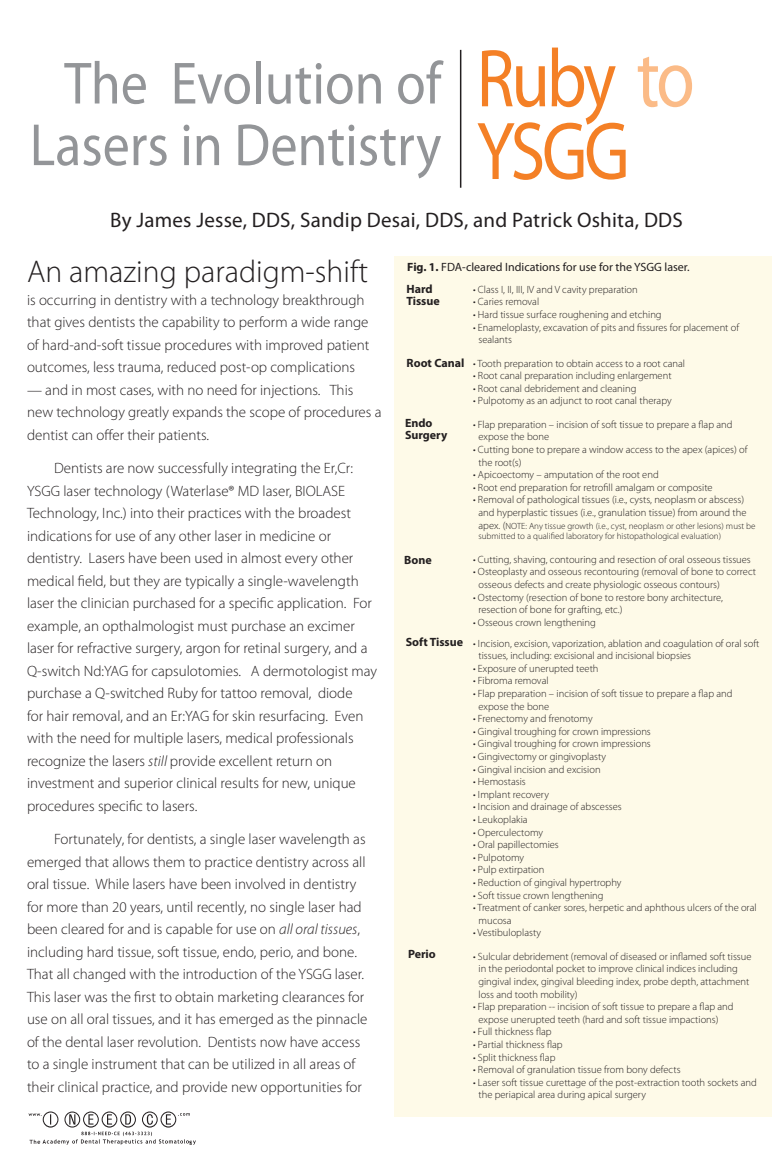
<style>
.page{position:relative;width:783px;height:1161px;background:#fff}
.page>*{position:absolute;margin:0;border:0;box-sizing:border-box;transform-origin:0 0}
.t1{font:82.8px/72.8px "Myriad Pro";letter-spacing:-.045em;color:#f48026;scale:.85 1}
.t2{font:60px "Myriad Pro";color:#939598;scale:.9 1}
.Body_Copy{font:300 31.5px "Myriad Pro";color:#231f20}
.Header1{font:21px "Myriad Pro";letter-spacing:.01em;color:#231f20}
.Body_Copy-2{font:300 15px/22.5px "Myriad Pro";color:#231f20}
.t3{font:12px "Myriad Pro";color:#231f20}
.t4{font:700 12px/12px "Myriad Pro";color:#231f20}
.Body_Copy-3{font:300 10.5px/12.6px "Myriad Pro";color:#231f20}
.Body_Copy-4{font:300 9px/10.8px "Myriad Pro";color:#231f20}
.s1{color:#fbbb87}
.s2{font-style:italic}
.s3{font-weight:700}
.s4{font-size:10.5px}
</style>
<div class="page">
<div style="left:394px;top:256px;width:378px;height:861px;background:#fefae8"></div>
<hr style="left:460px;top:50px;width:1px;height:138px;background:#231f20">
<svg style="left:28px;top:1112px;width:168px;height:33px"></svg>
<p class="t1" style="left:477px;top:41px;width:258px">Ruby <span class="s1">to<br></span>YSGG</p>
<p class="Header1" style="left:110px;top:207px;width:574px">By James Jesse, DDS, Sandip Desai, DDS, and Patrick Oshita, DDS</p>
<p class="t2" style="left:64px;top:46px;width:421px">The Evolution of</p>
<p class="t2" style="left:30px;top:108px;width:459px">Lasers in Dentistry</p>
<p class="Body_Copy" style="left:27px;top:253px;width:343px">An amazing paradigm-shift</p>
<p class="Body_Copy-2" style="left:27px;top:289px;width:344px">is occurring in dentistry with a technology breakthrough that gives dentists the capability to perform a wide range of hard-and-soft tissue procedures with improved patient outcomes, less trauma, reduced post-op complications</p>
<p class="Body_Copy-2" style="left:27px;top:379px;width:356px">— and in most cases, with no need for injections. This new technology greatly expands the scope of procedures a dentist can offer their patients.</p>
<p class="Body_Copy-2" style="left:27px;top:457px;width:352px;text-indent:27px">Dentists are now successfully integrating the Er,Cr:<br>YSGG laser technology (Waterlase® MD laser, BIOLASE Technology, Inc.) into their practices with the broadest indications for use of any other laser in medicine or dentistry. Lasers have been used in almost every other medical field, but they are typically a single-wavelength laser the clinician purchased for a specific application. For example, an opthalmologist must purchase an excimer laser for refractive surgery, argon for retinal surgery, and a Q-switch Nd:YAG for capsulotomies. A dermotologist may purchase a Q-switched Ruby for tattoo removal, diode<br>for hair removal, and an Er:YAG for skin resurfacing. Even with the need for multiple lasers, medical professionals recognize the lasers <span class="s2">still</span> provide excellent return on investment and superior clinical results for new, unique procedures specific to lasers.</p>
<p class="Body_Copy-2" style="left:27px;top:828px;width:342px;text-indent:27px">Fortunately, for dentists, a single laser wavelength as emerged that allows them to practice dentistry across all oral tissue. While lasers have been involved in dentistry for more than 20 years, until recently, no single laser had been cleared for and is capable for use on <span class="s2">all oral tissues</span>, including hard tissue, soft tissue, endo, perio, and bone.<br>That all changed with the introduction of the YSGG laser.<br>This laser was the first to obtain marketing clearances for use on all oral tissues, and it has emerged as the pinnacle of the dental laser revolution. Dentists now have access to a single instrument that can be utilized in all areas of their clinical practice, and provide new opportunities for</p>
<p class="t3" style="left:407px;top:260px;width:284px"><span class="s3">Fig. 1.</span> FDA-cleared Indications for use for the YSGG laser.</p>
<p class="t4" style="left:407px;top:283px;width:35px">Hard<br>Tissue</p>
<p class="Body_Copy-3" style="left:473px;top:283px;width:166px">• Class I, II, III, IV and V cavity preparation</p>
<p class="Body_Copy-3" style="left:473px;top:296px;width:68px">• Caries removal</p>
<p class="Body_Copy-3" style="left:473px;top:308px;width:190px">• Hard tissue surface roughening and etching</p>
<p class="Body_Copy-3" style="left:478px;top:321px;width:262px;text-indent:-5px">• Enameloplasty, excavation of pits and fissures for placement of sealants</p>
<p class="Body_Copy-3" style="left:473px;top:357px;width:214px">• Tooth preparation to obtain access to a root canal</p>
<p class="Body_Copy-3" style="left:473px;top:369px;width:200px">• Root canal preparation including enlargement</p>
<p class="Body_Copy-3" style="left:473px;top:382px;width:165px">• Root canal debridement and cleaning</p>
<p class="Body_Copy-3" style="left:473px;top:395px;width:200px">• Pulpotomy as an adjunct to root canal therapy</p>
<p class="Body_Copy-3" style="left:478px;top:418px;width:256px;text-indent:-5px">• Flap preparation – incision of soft tissue to prepare a flap and expose the bone</p>
<p class="Body_Copy-3" style="left:478px;top:443px;width:270px;text-indent:-5px">• Cutting bone to prepare a window access to the apex (apices) of the root(s)</p>
<p class="Body_Copy-3" style="left:473px;top:468px;width:187px">• Apicoectomy – amputation of the root end</p>
<p class="Body_Copy-3" style="left:473px;top:481px;width:241px">• Root end preparation for retrofill amalgam or composite</p>
<p class="Body_Copy-3" style="left:473px;top:494px;width:275px;text-align:center">• Removal of pathological tissues (i.e., cysts, neoplasm or abscess) and hyperplastic tissues (i.e., granulation tissue) from around the</p>
<p class="Body_Copy-4" style="left:478px;top:520px;width:279px"><span class="s4">apex. (</span>NOTE: Any tissue growth (i.e., cyst, neoplasm or other lesions) must be submitted to a qualified laboratory for histopathological evaluation)</p>
<p class="Body_Copy-3" style="left:473px;top:553px;width:279px">• Cutting, shaving, contouring and resection of oral osseous tissues</p>
<p class="Body_Copy-3" style="left:478px;top:566px;width:279px;text-indent:-5px">• Osteoplasty and osseous recontouring (removal of bone to correct osseous defects and create physiologic osseous contours)</p>
<p class="Body_Copy-3" style="left:478px;top:591px;width:246px;text-indent:-5px">• Ostectomy (resection of bone to restore bony architecture, resection of bone for grafting, etc.)</p>
<p class="Body_Copy-3" style="left:473px;top:616px;width:124px">• Osseous crown lengthening</p>
<p class="Body_Copy-3" style="left:478px;top:637px;width:283px;text-indent:-5px">• Incision, excision, vaporization, ablation and coagulation of oral soft tissues, including: excisional and incisional biopsies</p>
<p class="Body_Copy-3" style="left:473px;top:662px;width:127px">• Exposure of unerupted teeth</p>
<p class="Body_Copy-3" style="left:473px;top:674px;width:77px">• Fibroma removal</p>
<p class="Body_Copy-3" style="left:478px;top:687px;width:256px;text-indent:-5px">• Flap preparation – incision of soft tissue to prepare a flap and expose the bone</p>
<p class="Body_Copy-3" style="left:473px;top:712px;width:121px">• Frenectomy and frenotomy</p>
<p class="Body_Copy-3" style="left:473px;top:725px;width:179px">• Gingival troughing for crown impressions</p>
<p class="Body_Copy-3" style="left:473px;top:737px;width:179px">• Gingival troughing for crown impressions</p>
<p class="Body_Copy-3" style="left:473px;top:750px;width:135px">• Gingivectomy or gingivoplasty</p>
<p class="Body_Copy-3" style="left:473px;top:763px;width:129px">• Gingival incision and excision</p>
<p class="Body_Copy-3" style="left:473px;top:775px;width:54px">• Hemostasis</p>
<p class="Body_Copy-3" style="left:473px;top:788px;width:77px">• Implant recovery</p>
<p class="Body_Copy-3" style="left:473px;top:800px;width:150px">• Incision and drainage of abscesses</p>
<p class="Body_Copy-3" style="left:473px;top:813px;width:56px">• Leukoplakia</p>
<p class="Body_Copy-3" style="left:473px;top:826px;width:72px">• Operculectomy</p>
<p class="Body_Copy-3" style="left:473px;top:838px;width:87px">• Oral papillectomies</p>
<p class="Body_Copy-3" style="left:473px;top:851px;width:53px">• Pulpotomy</p>
<p class="Body_Copy-3" style="left:473px;top:863px;width:73px">• Pulp extirpation</p>
<p class="Body_Copy-3" style="left:473px;top:876px;width:150px">• Reduction of gingival hypertrophy</p>
<p class="Body_Copy-3" style="left:473px;top:889px;width:132px">• Soft tissue crown lengthening</p>
<p class="Body_Copy-3" style="left:478px;top:901px;width:280px;text-indent:-5px">• Treatment of canker sores, herpetic and aphthous ulcers of the oral mucosa</p>
<p class="Body_Copy-3" style="left:473px;top:926px;width:69px">• Vestibuloplasty</p>
<p class="Body_Copy-3" style="left:478px;top:950px;width:275px;text-indent:-5px">• Sulcular debridement (removal of diseased or inflamed soft tissue in the periodontal pocket to improve clinical indices including gingival index, gingival bleeding index, probe depth, attachment loss and tooth mobility)</p>
<p class="Body_Copy-3" style="left:478px;top:1000px;width:257px;text-indent:-5px">• Flap preparation -- incision of soft tissue to prepare a flap and expose unerupted teeth (hard and soft tissue impactions)</p>
<p class="Body_Copy-3" style="left:473px;top:1025px;width:80px">• Full thickness flap</p>
<p class="Body_Copy-3" style="left:473px;top:1038px;width:91px">• Partial thickness flap</p>
<p class="Body_Copy-3" style="left:473px;top:1051px;width:84px">• Split thickness flap</p>
<p class="Body_Copy-3" style="left:473px;top:1063px;width:209px">• Removal of granulation tissue from bony defects</p>
<p class="Body_Copy-3" style="left:478px;top:1076px;width:280px;text-indent:-5px">• Laser soft tissue curettage of the post-extraction tooth sockets and the periapical area during apical surgery</p>
<p class="t4" style="left:407px;top:356px;width:59px">Root Canal</p>
<p class="t4" style="left:405px;top:416px;width:44px">Endo<br>Surgery</p>
<p class="t4" style="left:404px;top:554px;width:29px">Bone</p>
<p class="t4" style="left:406px;top:636px;width:59px">Soft Tissue</p>
<p class="t4" style="left:408px;top:948px;width:29px">Perio</p>
</div>
